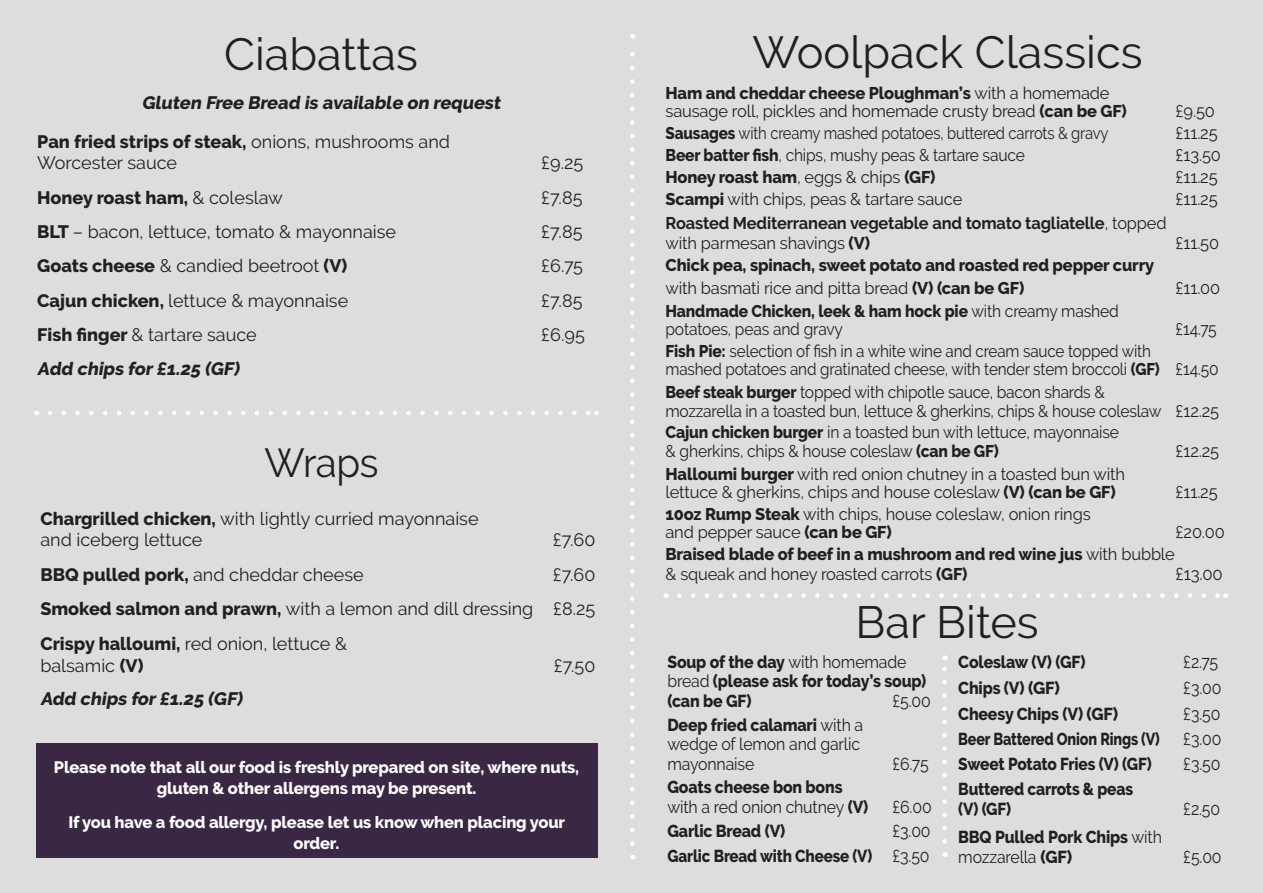
<style>
.page{position:relative;width:1263px;height:893px;background:#ddd}
.page>*{position:absolute;margin:0;border:0;box-sizing:border-box;transform-origin:0 0}
.t1{font:45px "Raleway";color:#231f20}
.t2{font:40.5px "Raleway";letter-spacing:-.015em;color:#231f20;scale:.95 1}
.t3{font:18px/34.5px "Raleway";color:#231f20}
.t4{font:italic 800 18px/38.5px "Raleway";color:#231f20}
.t5{font:800 18px "Raleway";color:#231f20}
.t6{font:800 17.25px/19.5px "Raleway";letter-spacing:-.01em;color:#231f20;scale:.92 1}
.t7{font:17.25px/19.5px "Raleway";letter-spacing:-.01em;color:#231f20;scale:.92 1}
.t8{font:800 17.25px/20px "Raleway";letter-spacing:-.01em;color:#231f20;scale:.9 1}
.t9{font:800 17.25px/26px "Raleway";letter-spacing:-.01em;color:#231f20;text-align:right;scale:.88 1}
.t10{font:800 17.25px "Raleway";letter-spacing:-.01em;color:#231f20;scale:.83 1}
.t11{font:17.25px "Raleway";letter-spacing:-.01em;color:#231f20}
.t12{font:16.95px/18.5px "Raleway";letter-spacing:-.01em;color:#231f20}
.t13{font:16.95px/18.5px "Raleway";letter-spacing:-.01em;color:#231f20;scale:.92 1}
.t14{font:800 16.95px/22.6px "Raleway";letter-spacing:-.01em;color:#231f20}
.t15{font:16.95px/18.5px "Raleway";letter-spacing:-.01em;color:#231f20;scale:.9 1}
.t16{font:700 16.95px/20.5px "Raleway";letter-spacing:-.01em;color:#231f20}
.t17{font:16.95px "Raleway";letter-spacing:-.01em;color:#231f20;scale:.87 1}
.t18{font:800 16.5px/21px "Raleway";letter-spacing:-.01em;color:#fff;text-align:center}
.s1{font-style:normal}
.s2{font-weight:400;font-style:normal}
.s3{font-weight:400}
.s4{font-weight:800}
</style>
<div class="page">
<svg style="left:630px;top:34px;width:4px;height:810px"></svg>
<svg style="left:50px;top:411px;width:539px;height:4px"></svg>
<div style="left:36px;top:743px;width:561px;height:115px;background:#3a2743"></div>
<svg style="left:679px;top:593px;width:539px;height:5px"></svg>
<svg style="left:942px;top:656px;width:5px;height:185px"></svg>
<h1 class="t1" style="left:224px;top:28px;width:195px">Ciabattas</h1>
<p class="t4" style="left:37px;top:83px;width:468px;text-indent:105px">Gluten Free Bread is available on request<br><span class="s1">Pan fried strips of steak,</span> <span class="s2">onions, mushrooms and</span></p>
<p class="t3" style="left:37px;top:145px;width:141px">Worcester sauce</p>
<p class="t3" style="left:541px;top:145px;width:44px">£9.25</p>
<p class="t5" style="left:37px;top:187px;width:247px">Honey roast ham, <span class="s3">&amp; coleslaw</span></p>
<p class="t3" style="left:541px;top:180px;width:43px">£7.85</p>
<p class="t3" style="left:37px;top:214px;width:360px"><span class="s4">BLT</span> – bacon, lettuce, tomato &amp; mayonnaise</p>
<p class="t3" style="left:541px;top:214px;width:43px">£7.85</p>
<p class="t3" style="left:37px;top:249px;width:312px"><span class="s4">Goats cheese</span> &amp; candied beetroot <span class="s4">(V)</span></p>
<p class="t3" style="left:541px;top:249px;width:43px">£6.75</p>
<p class="t3" style="left:37px;top:283px;width:312px"><span class="s4">Cajun chicken,</span> lettuce &amp; mayonnaise</p>
<p class="t3" style="left:541px;top:283px;width:43px">£7.85</p>
<p class="t3" style="left:37px;top:317px;width:221px"><span class="s4">Fish finger</span> &amp; tartare sauce</p>
<p class="t3" style="left:541px;top:317px;width:45px">£6.95</p>
<p class="t4" style="left:37px;top:350px;width:207px">Add chips for£1.25 (GF)</p>
<h2 class="t2" style="left:265px;top:439px;width:121px">Wraps</h2>
<p class="t3" style="left:40px;top:507px;width:440px;line-height:21.8px"><span class="s4">Chargrilled chicken,</span> with lightly curried mayonnaise and iceberg lettuce</p>
<p class="t3" style="left:553px;top:523px;width:44px">£7.60</p>
<p class="t3" style="left:40px;top:557px;width:325px"><span class="s4">BBQ pulled pork,</span> and cheddar cheese</p>
<p class="t3" style="left:40px;top:557px;width:556px;text-align:justify;text-indent:512px">£7.60<br><span class="s4">Smoked salmon and prawn,</span> with a lemon and dill dressing £8.25<br><span class="s4">Crispy halloumi,</span> red onion, lettuce &amp;</p>
<p class="t3" style="left:40px;top:648px;width:105px">balsamic <span class="s4">(V)</span></p>
<p class="t3" style="left:554px;top:648px;width:43px">£7.50</p>
<p class="t4" style="left:40px;top:680px;width:207px">Add chips for£1.25 (GF)</p>
<p class="t18" style="left:54px;top:757px;width:527px">Please note that all our food is freshly prepared on site, where nuts, gluten &amp; other allergens may be present.</p>
<p class="t18" style="left:68px;top:812px;width:498px">If you have a food allergy, please let us know when placing your order.</p>
<h1 class="t1" style="left:752px;top:26px;width:392px">Woolpack Classics</h1>
<p class="t12" style="left:665px;top:84px;width:463px"><span class="s4">Ham and cheddar cheese Ploughman’s</span> with a homemade sausage roll, pickles and homemade crusty bread <span class="s4">(can be GF)</span></p>
<p class="t12" style="left:1175px;top:102px;width:41px">£9.50</p>
<p class="t17" style="left:665px;top:123px;width:511px"><span class="s4">Sausages</span> with creamy mashed potatoes, buttered carrots &amp; gravy</p>
<p class="t12" style="left:1175px;top:124px;width:44px">£11.25</p>
<p class="t13" style="left:665px;top:146px;width:392px"><span class="s4">Beer batter fish</span>, chips, mushy peas &amp; tartare sauce</p>
<p class="t12" style="left:1175px;top:146px;width:47px">£13.50</p>
<p class="t14" style="left:665px;top:166px;width:272px">Honey roast ham<span class="s3">, eggs &amp; chips</span> (GF)</p>
<p class="t12" style="left:1175px;top:168px;width:44px">£11.25</p>
<p class="t12" style="left:665px;top:190px;width:298px"><span class="s4">Scampi</span> with chips, peas &amp; tartare sauce</p>
<p class="t12" style="left:1175px;top:190px;width:44px">£11.25</p>
<p class="t16" style="left:665px;top:213px;width:503px">Roasted Mediterranean vegetable and tomato tagliatelle<span class="s3">, topped with parmesan shavings</span> <span class="s4">(V)</span></p>
<p class="t12" style="left:1175px;top:234px;width:45px">£11.50</p>
<p class="t14" style="left:665px;top:254px;width:490px">Chick pea, spinach, sweet potato and roasted red pepper curry <span class="s3">with basmati rice and pitta bread</span> (V) (can be GF)</p>
<p class="t12" style="left:1175px;top:279px;width:46px">£11.00</p>
<p class="t13" style="left:665px;top:301px;width:494px"><span class="s4">Handmade Chicken, leek &amp; ham hock pie</span> with creamy mashed potatoes, peas and gravy</p>
<p class="t13" style="left:1175px;top:320px;width:46px">£14.75</p>
<p class="t15" style="left:665px;top:342px;width:616px"><span class="s4">Fish Pie:</span> selection of fish in a white wine and cream sauce topped with<br>mashed potatoes and gratinated cheese, with tender stem broccoli <span class="s4">(GF)</span> £14.50</p>
<p class="t13" style="left:665px;top:383px;width:603px"><span class="s4">Beef steak burger</span> topped with chipotle sauce, bacon shards &amp;<br>mozzarella in a toasted bun, lettuce &amp; gherkins, chips &amp; house coleslaw £12.25</p>
<p class="t13" style="left:665px;top:423px;width:494px"><span class="s4">Cajun chicken burger</span> in a toasted bun with lettuce, mayonnaise &amp; gherkins, chips &amp; house coleslaw <span class="s4">(can be GF)</span></p>
<p class="t12" style="left:1175px;top:442px;width:45px">£12.25</p>
<p class="t12" style="left:665px;top:464px;width:461px"><span class="s4">Halloumi burger</span> with red onion chutney in a toasted bun with lettuce &amp; gherkins, chips and house coleslaw <span class="s4">(V) (can be GF)</span></p>
<p class="t12" style="left:665px;top:505px;width:427px"><span class="s4">10oz Rump Steak</span> with chips, house coleslaw, onion rings and pepper sauce <span class="s4">(can be GF)</span></p>
<p class="t12" style="left:1175px;top:483px;width:44px">£11.25</p>
<p class="t12" style="left:1175px;top:523px;width:51px">£20.00</p>
<p class="t14" style="left:665px;top:545px;width:511px;line-height:19.5px">Braised blade of beef in a mushroom and red wine jus <span class="s3">with bubble &amp; squeak and honey roasted carrots</span> (GF)</p>
<p class="t11" style="left:1175px;top:564px;width:49px">£13.00</p>
<h1 class="t1" style="left:855px;top:596px;width:185px">Bar Bites</h1>
<p class="t6" style="left:667px;top:652px;width:283px">Soup of the day <span class="s3">with homemade bread</span> (please ask for today’s soup) (can be GF)</p>
<p class="t7" style="left:892px;top:691px;width:43px">£5.00</p>
<p class="t7" style="left:667px;top:715px;width:214px"><span class="s4">Deep fried calamari</span> with a wedge of lemon and garlic mayonnaise</p>
<p class="t6" style="left:667px;top:778px;width:220px">Goats cheese bon bons <span class="s3">with a red onion chutney</span> (V)</p>
<p class="t7" style="left:892px;top:754px;width:41px">£6.75</p>
<p class="t7" style="left:892px;top:797px;width:44px">£6.00</p>
<p class="t6" style="left:667px;top:821px;width:130px">Garlic Bread (V)</p>
<p class="t9" style="left:667px;top:818px;width:301px"><span class="s3">£3.00<br></span>Garlic Bread with Cheese (V) <span class="s3">£3.50</span></p>
<p class="t6" style="left:958px;top:652px;width:140px">Coleslaw (V) (GF)</p>
<p class="t7" style="left:1183px;top:652px;width:39px">£2.75</p>
<p class="t6" style="left:958px;top:678px;width:112px">Chips (V) (GF)</p>
<p class="t7" style="left:1183px;top:678px;width:43px">£3.00</p>
<p class="t6" style="left:958px;top:704px;width:176px">Cheesy Chips (V) (GF)</p>
<p class="t7" style="left:1183px;top:704px;width:42px">£3.50</p>
<p class="t10" style="left:958px;top:729px;width:244px">Beer Battered Onion Rings (V)</p>
<p class="t7" style="left:1183px;top:729px;width:43px">£3.00</p>
<p class="t8" style="left:958px;top:754px;width:217px">Sweet Potato Fries (V) (GF)</p>
<p class="t7" style="left:1183px;top:754px;width:42px">£3.50</p>
<p class="t8" style="left:958px;top:779px;width:196px">Buttered carrots &amp; peas (V) (GF)</p>
<p class="t7" style="left:1183px;top:799px;width:42px">£2.50</p>
<p class="t6" style="left:958px;top:827px;width:223px;line-height:20px">BBQ Pulled Pork Chips <span class="s3">with mozzarella</span> (GF)</p>
<p class="t7" style="left:1183px;top:847px;width:43px">£5.00</p>
</div>
